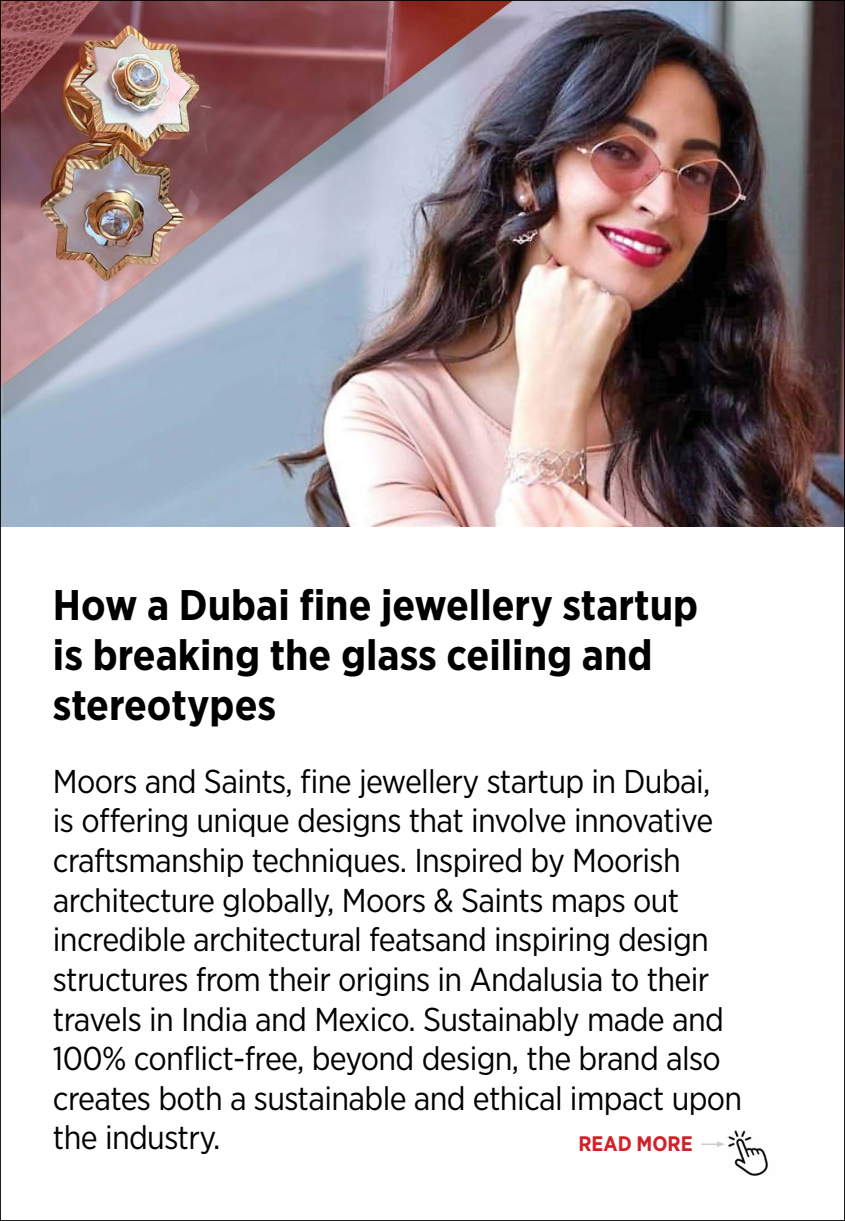
<style>
.page{position:relative;width:845px;height:1221px;background:#fff}
.page>*{position:absolute;margin:0;border:0;box-sizing:border-box;transform-origin:0 0}
.t1{font:700 42.75px/50.2px "Gotham Narrow";color:#000}
.t2{font:33px/39.6px "Gotham Narrow";letter-spacing:-.02em;color:#000}
.t3{font:700 21px "Gotham Narrow";color:#d12229}
</style>
<div class="page">
<img style="left:2px;top:2px;width:840px;height:524px">
<svg style="left:701px;top:1143px;width:11px;height:2px"></svg>
<img style="left:712px;top:1130px;width:56px;height:46px">
<p class="t1" style="left:53px;top:579px;width:646px">How a Dubai fine jewellery startup is breaking the glass ceiling and stereotypes</p>
<p class="t2" style="left:53px;top:760px;width:690px">Moors and Saints, fine jewellery startup in Dubai,<br>is offering unique designs that involve innovative craftsmanship techniques. Inspired by Moorish architecture globally, Moors &amp; Saints maps out incredible architectural featsand inspiring design structures from their origins in Andalusia to their travels in India and Mexico. Sustainably made and 100% conflict-free, beyond design, the brand also creates both a sustainable and ethical impact upon the industry.</p>
<p class="t3" style="left:578px;top:1130px;width:116px">READ MORE</p>
</div>
